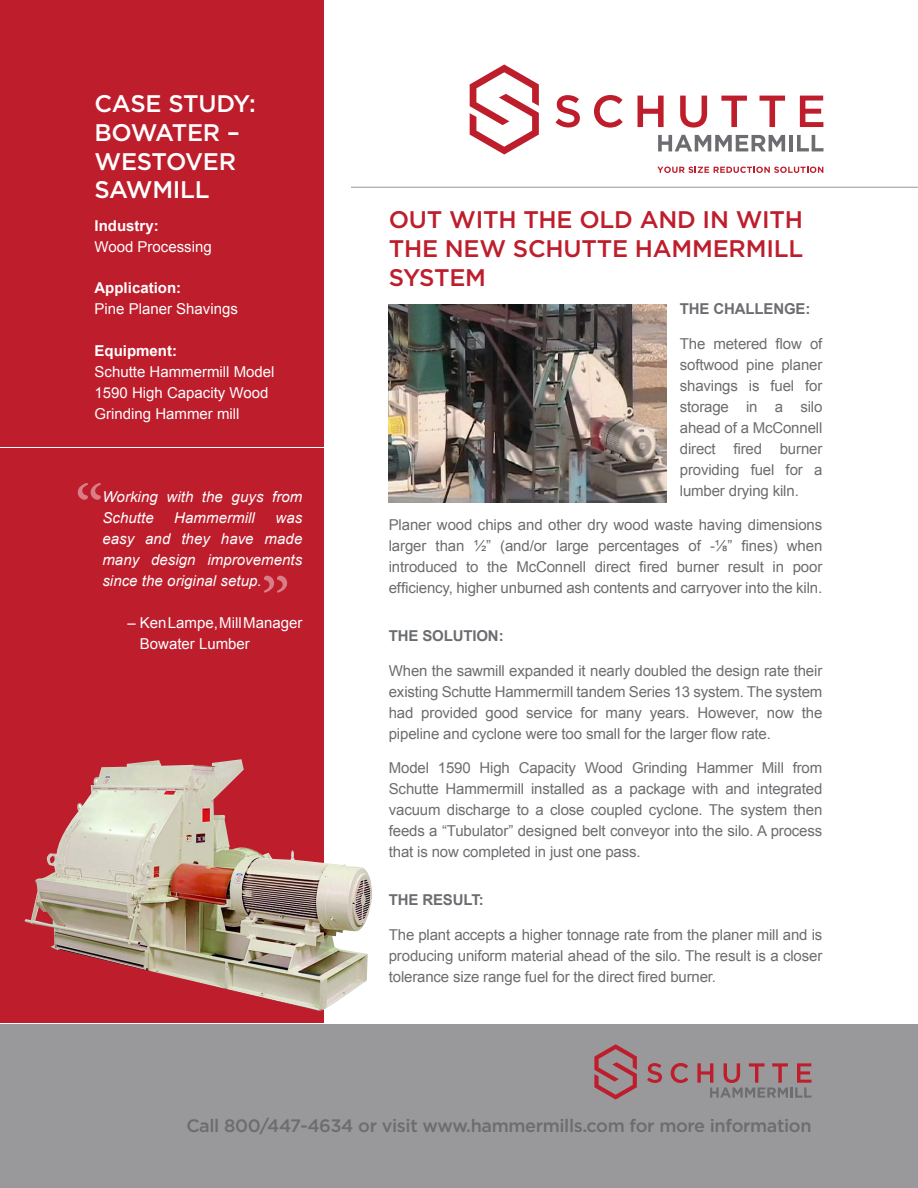
<style>
.page{position:relative;width:918px;height:1188px;background:#fff}
.page>*{position:absolute;margin:0;border:0;box-sizing:border-box;transform-origin:0 0}
.t1{font:500 24px/28.8px "Gotham";letter-spacing:-.01em;color:#be1d2c;text-align:justify}
.t2{font:500 24px/28.8px "Gotham";letter-spacing:-.01em;color:#fff}
.t3{font:500 18px "Gotham";letter-spacing:-.02em;color:#6c6d70}
.t4{font:15px/21px "Arial";letter-spacing:-.01em;color:#6c6d70;text-align:justify}
.t5{font:15px/21px "Arial";color:#fff}
.t6{font:italic 15px/21px "Arial";letter-spacing:.005em;color:#fff}
.t7{font:700 15px "Arial";letter-spacing:-.01em;color:#6c6d70}
.s1{font-weight:700}
</style>
<div class="page">
<div style="left:0;top:0;width:324px;height:1023px;background:#be1d2c"></div>
<hr style="left:351px;top:187px;width:567px;height:1px;background:#99989b">
<hr style="left:0;top:447px;width:324px;height:1px;background:#fff">
<svg style="left:264px;top:576px;width:23px;height:17px"></svg>
<svg style="left:78px;top:483px;width:23px;height:17px"></svg>
<img style="left:389px;top:305px;width:277px;height:197px">
<svg style="left:470px;top:64px;width:69px;height:91px"></svg>
<svg style="left:556px;top:95px;width:24px;height:32px"></svg>
<svg style="left:594px;top:95px;width:29px;height:33px"></svg>
<svg style="left:638px;top:96px;width:26px;height:31px"></svg>
<svg style="left:680px;top:96px;width:27px;height:32px"></svg>
<svg style="left:721px;top:96px;width:26px;height:31px"></svg>
<svg style="left:760px;top:96px;width:25px;height:31px"></svg>
<svg style="left:800px;top:96px;width:23px;height:31px"></svg>
<svg style="left:658px;top:135px;width:127px;height:16px"></svg>
<hr style="left:789px;top:135px;width:4px;height:16px;background:#6c6d70">
<svg style="left:797px;top:135px;width:27px;height:16px"></svg>
<svg style="left:657px;top:167px;width:166px;height:6px"></svg>
<div style="left:0;top:1024px;width:918px;height:164px;background:#99989b"></div>
<svg style="left:594px;top:1044px;width:43px;height:56px"></svg>
<svg style="left:647px;top:1063px;width:15px;height:20px"></svg>
<svg style="left:671px;top:1063px;width:17px;height:20px"></svg>
<svg style="left:697px;top:1063px;width:114px;height:35px"></svg>
<img style="left:24px;top:759px;width:348px;height:252px">
<p class="t2" style="left:94px;top:89px;width:163px">CASE STUDY:<br>BOWATER –<br>WESTOVER<br>SAWMILL</p>
<p class="t5" style="left:94px;top:216px;width:119px"><span class="s1">Industry:<br></span>Wood Processing</p>
<p class="t5" style="left:94px;top:278px;width:145px"><span class="s1">Application:<br></span>Pine Planer Shavings</p>
<p class="t5" style="left:94px;top:340px;width:182px"><span class="s1">Equipment:<br></span>Schutte Hammermill Model<br>1590 High Capacity Wood<br>Grinding Hammer mill</p>
<p class="t6" style="left:102px;top:486px;width:202px">Working with the guys from<br>Schutte</p>
<p class="t6" style="left:174px;top:507px;width:82px">Hammermill</p>
<p class="t6" style="left:102px;top:507px;width:202px;text-align:justify;text-indent:173px">was easy and they have made many design improvements since the original setup.</p>
<p class="t5" style="left:140px;top:612px;width:164px;text-indent:-12px">– Ken Lampe, Mill Manager<br>Bowater Lumber</p>
<p class="t1" style="left:389px;top:205px;width:416px">OUT WITH THE OLD AND IN WITH THE NEW SCHUTTE HAMMERMILL SYSTEM</p>
<p class="t7" style="left:680px;top:299px;width:132px">THE CHALLENGE:</p>
<p class="t4" style="left:680px;top:333px;width:144px">The metered flow of softwood pine planer shavings is fuel for storage in a silo ahead of a McConnell direct fired burner providing fuel for a lumber drying kiln.</p>
<p class="t4" style="left:389px;top:515px;width:435px">Planer wood chips and other dry wood waste having dimensions larger than ½” (and/or large percentages of -⅛” fines) when introduced to the McConnell direct fired burner result in poor efficiency, higher unburned ash contents and carryover into the kiln.</p>
<p class="t7" style="left:389px;top:626px;width:116px">THE SOLUTION:</p>
<p class="t4" style="left:389px;top:660px;width:435px">When the sawmill expanded it nearly doubled the design rate their existing Schutte Hammermill tandem Series 13 system. The system had provided good service for many years. However, now the pipeline and cyclone were too small for the larger flow rate.</p>
<p class="t4" style="left:389px;top:758px;width:435px">Model 1590 High Capacity Wood Grinding Hammer Mill from Schutte Hammermill installed as a package with and integrated vacuum discharge to a close coupled cyclone. The system then feeds a “Tubulator” designed belt conveyor into the silo. A process that is now completed in just one pass.</p>
<p class="t7" style="left:389px;top:890px;width:96px">THE RESULT:</p>
<p class="t4" style="left:389px;top:924px;width:435px">The plant accepts a higher tonnage rate from the planer mill and is producing uniform material ahead of the silo. The result is a closer tolerance size range fuel for the direct fired burner.</p>
<p class="t3" style="left:186px;top:1115px;width:627px">Call 800/447-4634 or visit www.hammermills.com for more information</p>
</div>
